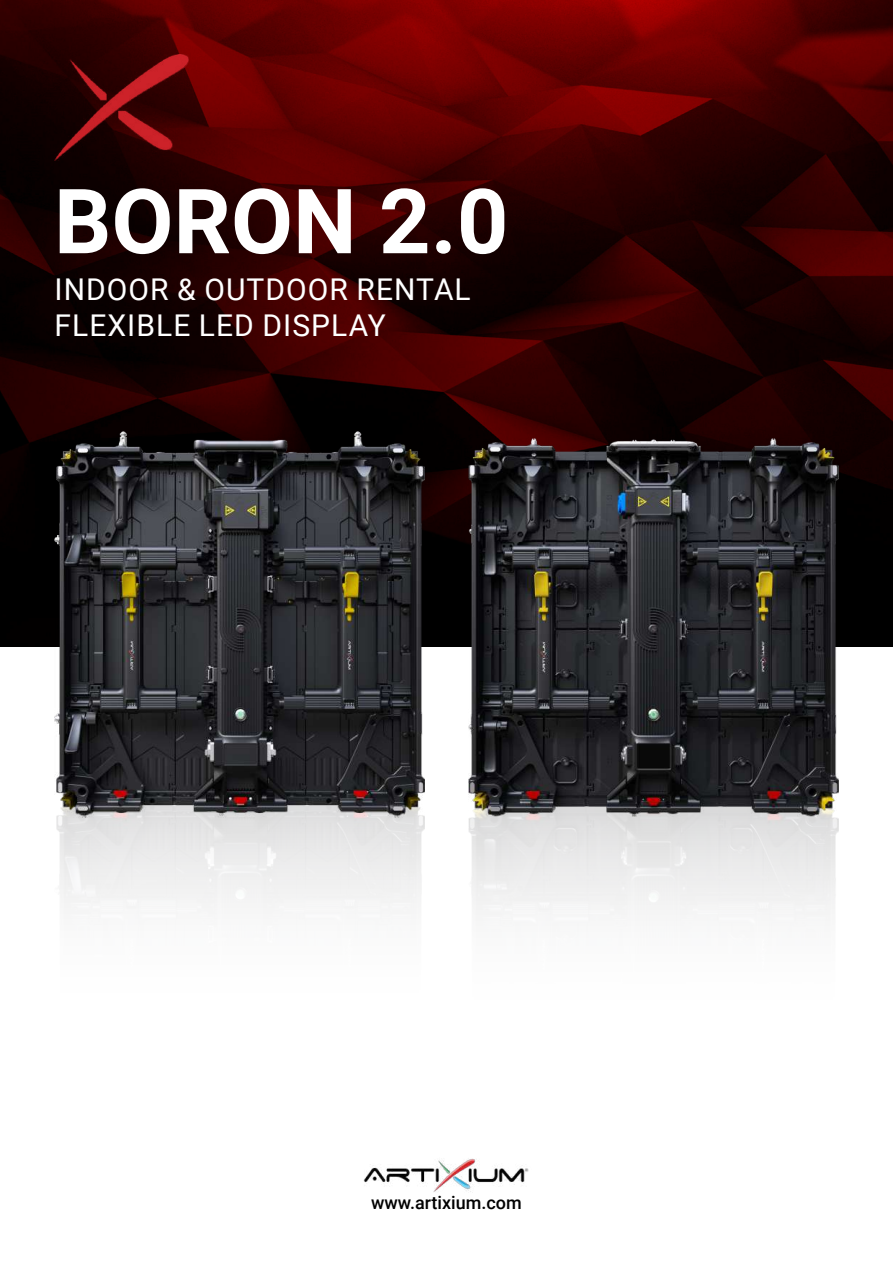
<style>
.page{position:relative;width:893px;height:1263px;background:#fff}
.page>*{position:absolute;margin:0;border:0;box-sizing:border-box;transform-origin:0 0}
.t1{font:700 90px "Roboto";color:#fff}
.t2{font:30px/36px "Roboto";letter-spacing:.035em;color:#fff}
.t3{font:500 18px "Roboto";color:#000}
</style>
<div class="page">
<img style="left:0;top:0;width:893px;height:646px">
<img style="left:363px;top:1158px;width:166px;height:34px">
<img style="left:54px;top:54px;width:135px;height:106px">
<img style="left:54px;top:431px;width:371px;height:387px">
<img style="left:468px;top:439px;width:371px;height:378px">
<h1 class="t1" style="left:54px;top:158px;width:456px">BORON 2.0</h1>
<p class="t2" style="left:55px;top:271px;width:418px">INDOOR &amp; OUTDOOR RENTAL<br>FLEXIBLE LED DISPLAY</p>
<p class="t3" style="left:371px;top:1190px;width:152px">www.artixium.com</p>
</div>
